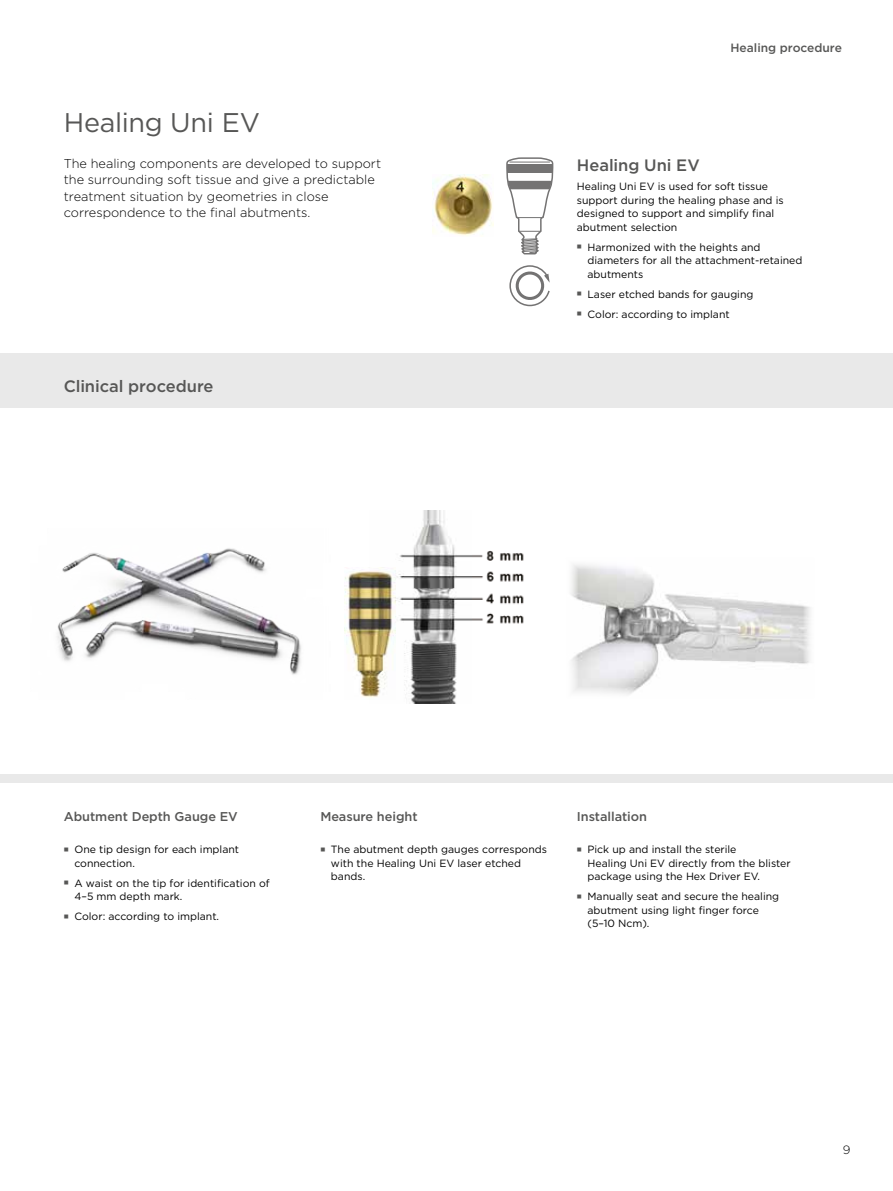
<style>
.page{position:relative;width:893px;height:1191px;background:#fff}
.page>*{position:absolute;margin:0;border:0;box-sizing:border-box;transform-origin:0 0}
.t1{font:27px "Gotham";letter-spacing:-.01em;color:#575756}
.t2{font:500 16.5px "Gotham";letter-spacing:-.005em;color:#575756}
.t3{font:300 12.75px/16.5px "Gotham";color:#000}
.t4{font:500 12.75px "Gotham";letter-spacing:-.005em;color:#575756}
.t5{font:500 12px "Gotham";color:#575756}
.t6{font:300 12px "Gotham";color:#000}
.t7{font:10.5px/13.5px "Gotham";color:#000}
</style>
<div class="page">
<div style="left:0;top:353px;width:893px;height:429px;background:#e9e9e9"></div>
<div style="left:0;top:408px;width:893px;height:366px;background:#fff"></div>
<svg style="left:506px;top:157px;width:47px;height:97px"></svg>
<img style="left:57px;top:548px;width:244px;height:127px">
<svg style="left:509px;top:265px;width:41px;height:41px"></svg>
<img style="left:396px;top:510px;width:128px;height:194px">
<img style="left:570px;top:564px;width:241px;height:131px">
<img style="left:345px;top:567px;width:51px;height:131px">
<img style="left:432px;top:174px;width:62px;height:62px">
<h1 class="t1" style="left:64px;top:105px;width:198px">Healing Uni EV</h1>
<p class="t5" style="left:730px;top:40px;width:113px">Healing procedure</p>
<p class="t3" style="left:64px;top:154px;width:319px">The healing components are developed to support the surrounding soft tissue and give a predictable treatment situation by geometries in close correspondence to the final abutments.</p>
<h2 class="t2" style="left:577px;top:154px;width:124px">Healing Uni EV</h2>
<p class="t7" style="left:577px;top:180px;width:208px">Healing Uni EV is used for soft tissue support during the healing phase and is designed to support and simplify final abutment selection</p>
<p class="t7" style="left:587px;top:240px;width:216px">Harmonized with the heights and diameters for all the attachment-retained abutments</p>
<p class="t7" style="left:587px;top:284px;width:167px;line-height:20px">Laser etched bands for gauging<br>Color: according to implant</p>
<h2 class="t2" style="left:64px;top:375px;width:151px">Clinical procedure</h2>
<p class="t4" style="left:64px;top:807px;width:176px">Abutment Depth Gauge EV</p>
<p class="t7" style="left:74px;top:842px;width:166px">One tip design for each implant connection.</p>
<p class="t7" style="left:74px;top:876px;width:197px">A waist on the tip for identification of<br>4–5 mm depth mark.</p>
<p class="t7" style="left:74px;top:909px;width:146px">Color: according to implant.</p>
<p class="t4" style="left:320px;top:807px;width:99px">Measure height</p>
<p class="t7" style="left:331px;top:842px;width:218px">The abutment depth gauges corresponds with the Healing Uni EV laser etched bands.</p>
<p class="t4" style="left:577px;top:807px;width:72px">Installation</p>
<p class="t7" style="left:587px;top:842px;width:205px">Pick up and install the sterile<br>Healing Uni EV directly from the blister package using the Hex Driver EV.</p>
<p class="t7" style="left:587px;top:889px;width:193px">Manually seat and secure the healing abutment using light finger force (5–10 Ncm).</p>
<p class="t6" style="left:843px;top:1142px;width:9px">9</p>
</div>
